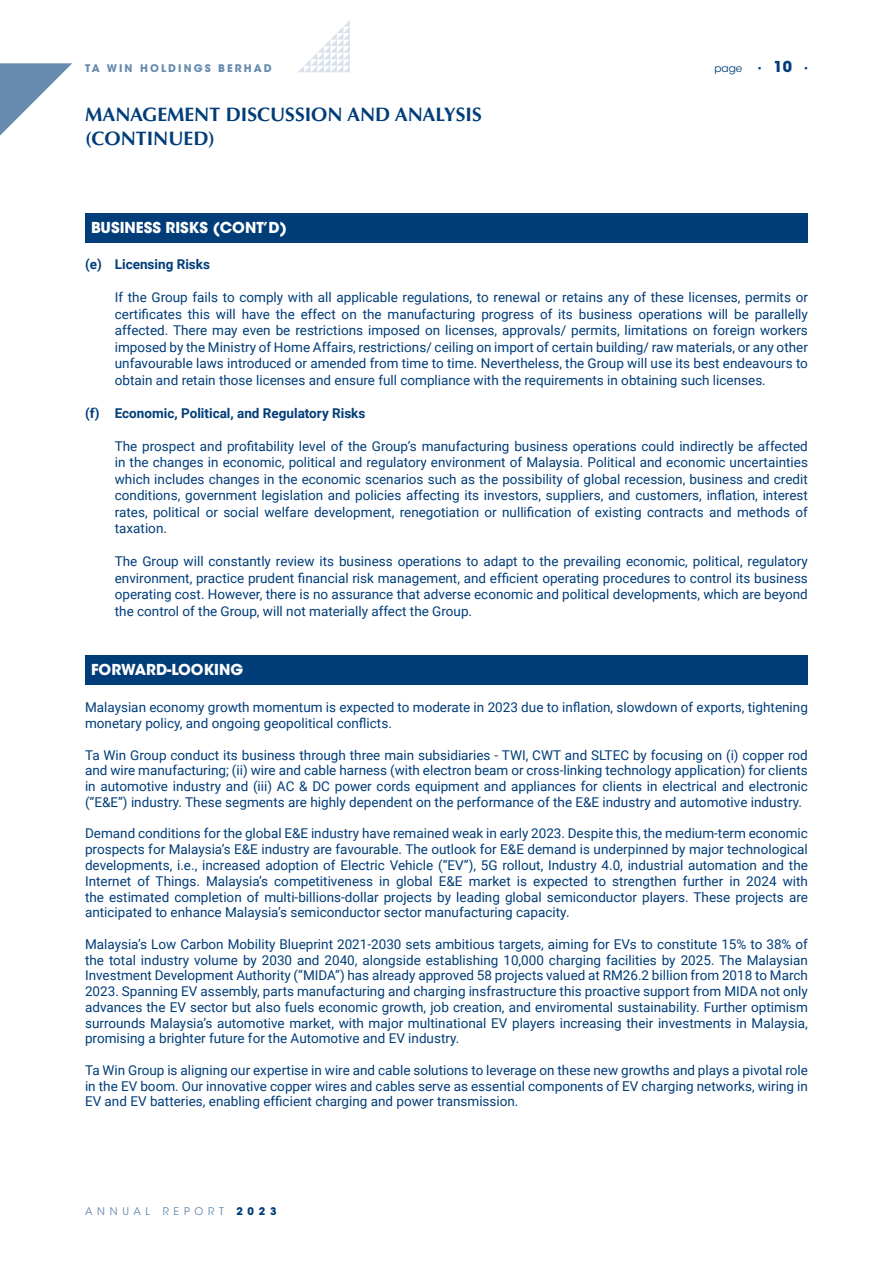
<style>
.page{position:relative;width:893px;height:1263px;background:#fff}
.page>*{position:absolute;margin:0;border:0;box-sizing:border-box;transform-origin:0 0}
.t1{font:700 19.5px/24px "Optima LT Std";color:#003d79}
.t2{font:700 15px "ITC Avant Garde Std";color:#fff}
.t3{font:13.5px/15.8px "Roboto";color:#003d79;text-align:justify}
.t4{font:700 13.5px "Roboto";color:#003d79}
.t5{font:700 10.5px "ITC Avant Garde Std";letter-spacing:.2em;color:#668bae}
.t6{font:10.5px "ITC Avant Garde Std";letter-spacing:.45em;color:#668bae}
.t7{font:10.5px "ITC Avant Garde Std";color:#003d79}
.t8{font:700 10.5px "Roboto";color:#003d79}
.s1{font-family:"ITC Avant Garde Std";font-size:15px}
.s2{font-weight:700;color:#003d79}
</style>
<div class="page">
<svg style="left:298px;top:20px;width:52px;height:52px"></svg>
<svg style="left:0;top:63px;width:72px;height:73px"></svg>
<div style="left:85px;top:213px;width:723px;height:29px;background:#003d79"></div>
<div style="left:85px;top:655px;width:723px;height:30px;background:#003d79"></div>
<p class="t5" style="left:85px;top:62px;width:188px">TA WIN HOL DIN GS BE RHAD</p>
<p class="t7" style="left:714px;top:62px;width:30px">page</p>
<p class="t8" style="left:758px;top:61px;width:52px">• <span class="s1">10</span> •</p>
<h1 class="t1" style="left:85px;top:102px;width:398px">MANAGEMENT DISCUSSION AND ANALYSIS (CONTINUED)</h1>
<p class="t2" style="left:91px;top:218px;width:44px">BUSINESS</p>
<p class="t2" style="left:166px;top:218px;width:123px">RISKS (CONT’D)</p>
<p class="t4" style="left:85px;top:255px;width:126px">(e) Licensing Risks</p>
<p class="t3" style="left:115px;top:289px;width:695px;line-height:16.5px">If the Group fails to comply with all applicable regulations, to renewal or retains any of these licenses, permits or certificates this will have the effect on the manufacturing progress of its business operations will be parallelly affected. There may even be restrictions imposed on licenses, approvals/ permits, limitations on foreign workers imposed by the Ministry of Home Affairs, restrictions/ ceiling on import of certain building/ raw materials, or any other unfavourable laws introduced or amended from time to time. Nevertheless, the Group will use its best endeavours to obtain and retain those licenses and ensure full compliance with the requirements in obtaining such licenses.</p>
<p class="t4" style="left:85px;top:404px;width:282px">(f) Economic, Political, and Regulatory Risks</p>
<p class="t3" style="left:115px;top:437px;width:695px;line-height:16.5px">The prospect and profitability level of the Group’s manufacturing business operations could indirectly be affected in the changes in economic, political and regulatory environment of Malaysia. Political and economic uncertainties which includes changes in the economic scenarios such as the possibility of global recession, business and credit conditions, government legislation and policies affecting its investors, suppliers, and customers, inflation, interest rates, political or social welfare development, renegotiation or nullification of existing contracts and methods of taxation.</p>
<p class="t3" style="left:115px;top:553px;width:695px;line-height:16.5px">The Group will constantly review its business operations to adapt to the prevailing economic, political, regulatory environment, practice prudent financial risk management, and efficient operating procedures to control its business operating cost. However, there is no assurance that adverse economic and political developments, which are beyond the control of the Group, will not materially affect the Group.</p>
<p class="t2" style="left:91px;top:660px;width:92px">FO RWARD-LOO</p>
<p class="t2" style="left:204px;top:660px;width:41px">KING</p>
<p class="t3" style="left:85px;top:698px;width:724px;line-height:16.5px">Malaysian economy growth momentum is expected to moderate in 2023 due to inflation, slowdown of exports, tightening monetary policy, and ongoing geopolitical conflicts.</p>
<p class="t3" style="left:85px;top:746px;width:724px">Ta Win Group conduct its business through three main subsidiaries - TWI, CWT and SLTEC by focusing on (i) copper rod and wire manufacturing; (ii) wire and cable harness (with electron beam or cross-linking technology application) for clients in automotive industry and (iii) AC &amp; DC power cords equipment and appliances for clients in electrical and electronic (“E&amp;E”) industry. These segments are highly dependent on the performance of the E&amp;E industry and automotive industry.</p>
<p class="t3" style="left:85px;top:825px;width:724px">Demand conditions for the global E&amp;E industry have remained weak in early 2023. Despite this, the medium-term economic prospects for Malaysia’s E&amp;E industry are favourable. The outlook for E&amp;E demand is underpinned by major technological developments, i.e., increased adoption of Electric Vehicle (“EV”), 5G rollout, Industry 4.0, industrial automation and the Internet of Things. Malaysia’s competitiveness in global E&amp;E market is expected to strengthen further in 2024 with the estimated completion of multi-billions-dollar projects by leading global semiconductor players. These projects are anticipated to enhance Malaysia’s semiconductor sector manufacturing capacity.</p>
<p class="t3" style="left:85px;top:935px;width:724px">Malaysia’s Low Carbon Mobility Blueprint 2021-2030 sets ambitious targets, aiming for EVs to constitute 15% to 38% of the total industry volume by 2030 and 2040, alongside establishing 10,000 charging facilities by 2025. The Malaysian Investment Development Authority (“MIDA”) has already approved 58 projects valued at RM26.2 billion from 2018 to March 2023. Spanning EV assembly, parts manufacturing and charging insfrastructure this proactive support from MIDA not only advances the EV sector but also fuels economic growth, job creation, and enviromental sustainability. Further optimism surrounds Malaysia’s automotive market, with major multinational EV players increasing their investments in Malaysia, promising a brighter future for the Automotive and EV industry.</p>
<p class="t3" style="left:85px;top:1061px;width:724px">Ta Win Group is aligning our expertise in wire and cable solutions to leverage on these new growths and plays a pivotal role in the EV boom. Our innovative copper wires and cables serve as essential components of EV charging networks, wiring in EV and EV batteries, enabling efficient charging and power transmission.</p>
<p class="t6" style="left:85px;top:1205px;width:193px">ANNUAL REPORT <span class="s2">2023</span></p>
</div>
